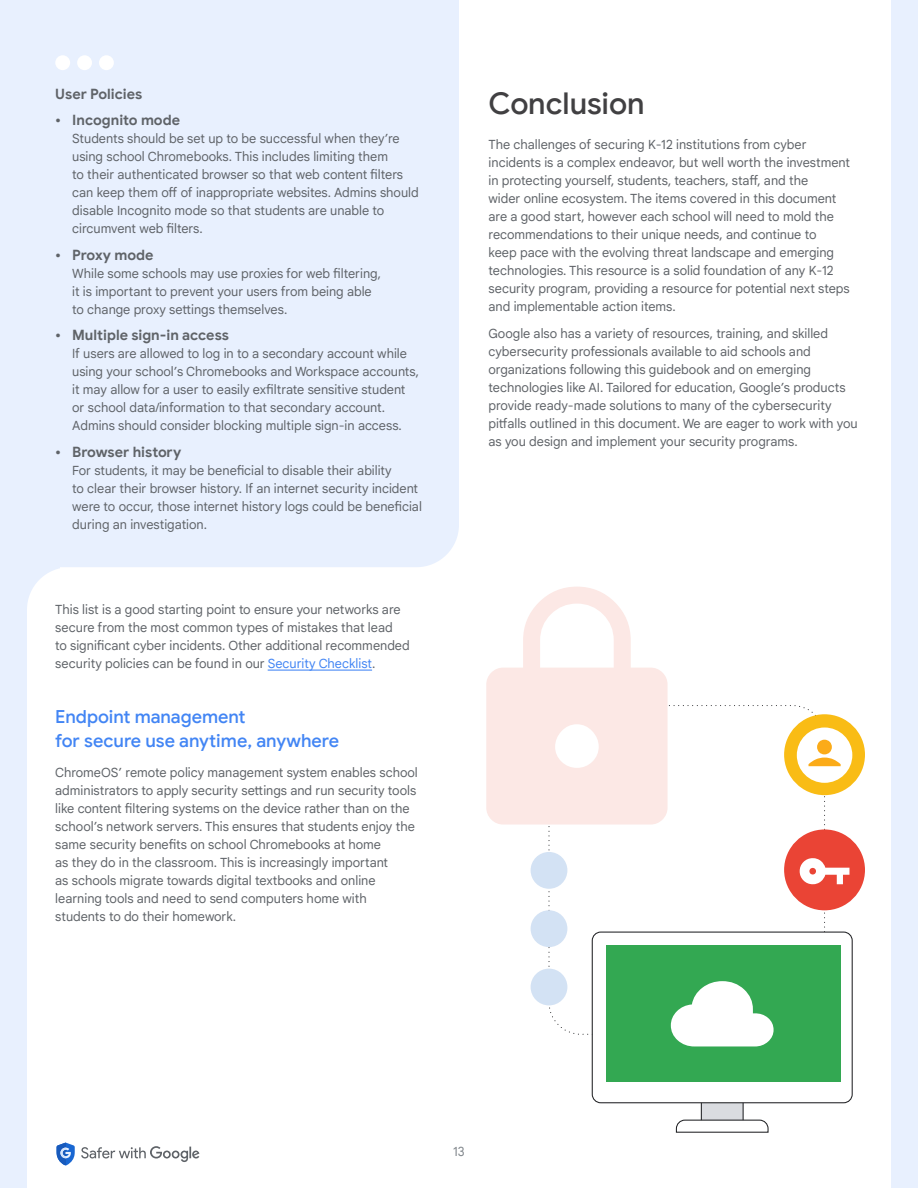
<style>
.page{position:relative;width:918px;height:1188px;background:#fff}
.page>*{position:absolute;margin:0;border:0;box-sizing:border-box;transform-origin:0 0}
.t1{font:500 30px "Google Sans";letter-spacing:-.005em;color:#414042}
.t2{font:500 18px/24px "Google Sans";color:#4285f4}
.t3{font:700 14.25px "Google Sans";color:#5f6368}
.t4{font:12.75px/18px "Google Sans Text";color:#5f6368}
.t5{font:12.75px "Google Sans Text";color:#80868b}
.s1{color:#4285f4}
</style>
<div class="page">
<div style="left:891px;top:0;width:27px;height:1188px;background:#e8f0fe"></div>
<div style="left:0;top:105px;width:60px;height:1083px;background:#e8f0fe"></div>
<svg style="left:27px;top:568px;width:173px;height:620px"></svg>
<div style="left:0;top:0;width:459px;height:567px;background:#e8f0fe"></div>
<div style="left:99px;top:55px;width:15px;height:15px;background:#fff;border-radius:50%"></div>
<div style="left:77px;top:55px;width:15px;height:15px;background:#fff;border-radius:50%"></div>
<div style="left:55px;top:55px;width:15px;height:15px;background:#fff;border-radius:50%"></div>
<svg style="left:486px;top:587px;width:182px;height:238px"></svg>
<div style="left:701px;top:1094px;width:42px;height:33px;background:#dadce0"></div>
<div style="left:701px;top:1094px;width:43px;height:33px;border:1px solid #202124"></div>
<svg style="left:675px;top:1119px;width:94px;height:14px"></svg>
<div style="left:592px;top:932px;width:260px;height:171px;background:#fff;border-radius:9px"></div>
<div style="left:592px;top:932px;width:261px;height:171px;border:1px solid #202124;border-radius:9px"></div>
<div style="left:606px;top:945px;width:235px;height:136px;background:#33a852"></div>
<div style="left:784px;top:714px;width:81px;height:81px;background:#f9bc15;border-radius:50%"></div>
<div style="left:784px;top:829px;width:81px;height:81px;background:#ea4435;border-radius:50%"></div>
<div style="left:531px;top:969px;width:36px;height:36px;background:#d3e2f4;border-radius:50%"></div>
<div style="left:531px;top:910px;width:36px;height:37px;background:#d3e2f4;border-radius:50%"></div>
<div style="left:531px;top:852px;width:36px;height:37px;background:#d3e2f4;border-radius:50%"></div>
<svg style="left:671px;top:981px;width:103px;height:65px"></svg>
<div style="left:797px;top:728px;width:55px;height:55px;background:#fff;border-radius:50%"></div>
<svg style="left:809px;top:740px;width:32px;height:26px"></svg>
<svg style="left:800px;top:858px;width:49px;height:26px"></svg>
<hr style="left:268px;top:670px;width:104px;height:1px;background:#4285f4">
<svg style="left:81px;top:1146px;width:118px;height:16px"></svg>
<svg style="left:57px;top:1143px;width:18px;height:22px"></svg>
<svg style="left:60px;top:1148px;width:6px;height:10px"></svg>
<p class="t3" style="left:55px;top:85px;width:89px">User Policies</p>
<p class="t3" style="left:55px;top:112px;width:126px">• Incognito mode</p>
<p class="t4" style="left:72px;top:130px;width:348px">Students should be set up to be successful when they’re using school Chromebooks. This includes limiting them<br>to their authenticated browser so that web content filters can keep them off of inappropriate websites. Admins should disable Incognito mode so that students are unable to circumvent web filters.</p>
<p class="t3" style="left:55px;top:246px;width:100px">• Proxy mode</p>
<p class="t4" style="left:72px;top:264px;width:310px">While some schools may use proxies for web filtering, it is important to prevent your users from being able to change proxy settings themselves.</p>
<p class="t3" style="left:55px;top:327px;width:175px">• Multiple sign-in access</p>
<p class="t4" style="left:72px;top:345px;width:348px">If users are allowed to log in to a secondary account while using your school’s Chromebooks and Workspace accounts, it may allow for a user to easily exfiltrate sensitive student or school data/information to that secondary account.<br>Admins should consider blocking multiple sign-in access.</p>
<p class="t3" style="left:55px;top:443px;width:128px">• Browser history</p>
<p class="t4" style="left:72px;top:461px;width:351px">For students, it may be beneficial to disable their ability<br>to clear their browser history. If an internet security incident were to occur, those internet history logs could be beneficial during an investigation.</p>
<p class="t4" style="left:55px;top:600px;width:356px">This list is a good starting point to ensure your networks are secure from the most common types of mistakes that lead<br>to significant cyber incidents. Other additional recommended security policies can be found in our <span class="s1">Security Checklist</span>.</p>
<h2 class="t2" style="left:55px;top:705px;width:285px">Endpoint management<br>for secure use anytime, anywhere</h2>
<p class="t4" style="left:55px;top:763px;width:364px">ChromeOS’ remote policy management system enables school administrators to apply security settings and run security tools like content filtering systems on the device rather than on the school’s network servers. This ensures that students enjoy the same security benefits on school Chromebooks at home<br>as they do in the classroom. This is increasingly important<br>as schools migrate towards digital textbooks and online learning tools and need to send computers home with students to do their homework.</p>
<h1 class="t1" style="left:489px;top:85px;width:157px">Conclusion</h1>
<p class="t4" style="left:489px;top:135px;width:363px">The challenges of securing K-12 institutions from cyber incidents is a complex endeavor, but well worth the investment in protecting yourself, students, teachers, staff, and the<br>wider online ecosystem. The items covered in this document are a good start, however each school will need to mold the recommendations to their unique needs, and continue to<br>keep pace with the evolving threat landscape and emerging technologies. This resource is a solid foundation of any K-12 security program, providing a resource for potential next steps and implementable action items.</p>
<p class="t4" style="left:489px;top:324px;width:371px">Google also has a variety of resources, training, and skilled cybersecurity professionals available to aid schools and organizations following this guidebook and on emerging technologies like AI. Tailored for education, Google’s products provide ready-made solutions to many of the cybersecurity pitfalls outlined in this document. We are eager to work with you as you design and implement your security programs.</p>
<p class="t5" style="left:453px;top:1142px;width:13px">13</p>
</div>
